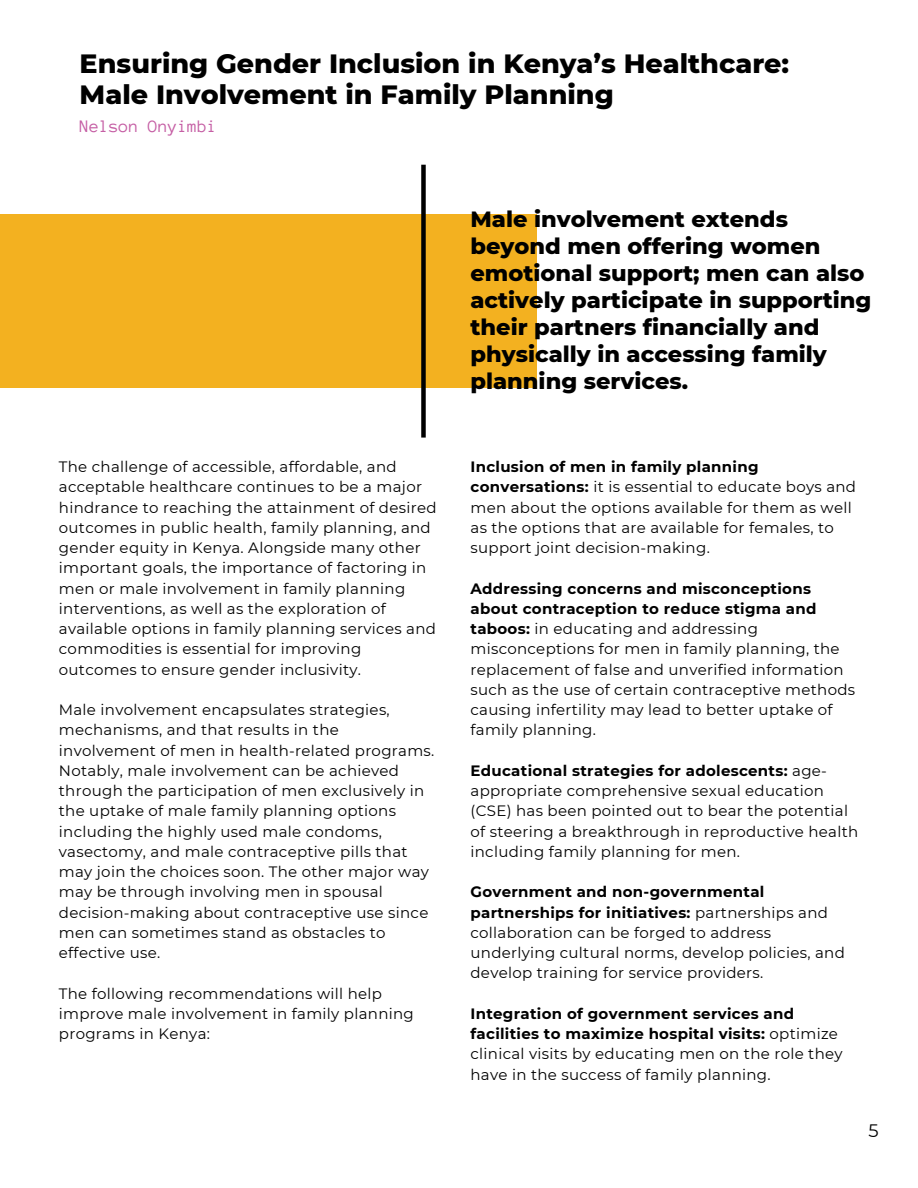
<style>
.page{position:relative;width:918px;height:1188px;background:#fff}
.page>*{position:absolute;margin:0;border:0;box-sizing:border-box;transform-origin:0 0}
.t1{font:800 27px/31.5px "Montserrat";color:#000}
.t2{font:800 22.5px/27px "Montserrat";color:#000}
.t3{font:18px "Anonymous Pro";color:#c55ea4}
.t4{font:18px "Montserrat";color:#000}
.t5{font:15px/20.2px "Montserrat";letter-spacing:.02em;color:#000}
.s1{font-weight:700}
</style>
<div class="page">
<div style="left:0;top:214px;width:537px;height:174px;background:#f3b120"></div>
<div style="left:421px;top:165px;width:5px;height:273px;background:#000"></div>
<h3 class="t1" style="left:80px;top:47px;width:711px">Ensuring Gender Inclusion in Kenya’s Healthcare:<br>Male Involvement in Family Planning</h3>
<h2 class="t3" style="left:80px;top:117px;width:139px">Nelson Onyimbi</h2>
<p class="t5" style="left:59px;top:457px;width:379px">The challenge of accessible, affordable, and acceptable healthcare continues to be a major hindrance to reaching the attainment of desired outcomes in public health, family planning, and gender equity in Kenya. Alongside many other important goals, the importance of factoring in men or male involvement in family planning interventions, as well as the exploration of available options in family planning services and commodities is essential for improving outcomes to ensure gender inclusivity.</p>
<p class="t5" style="left:59px;top:700px;width:377px">Male involvement encapsulates strategies, mechanisms, and that results in the involvement of men in health-related programs.<br>Notably, male involvement can be achieved through the participation of men exclusively in the uptake of male family planning options including the highly used male condoms, vasectomy, and male contraceptive pills that may join the choices soon. The other major way may be through involving men in spousal decision-making about contraceptive use since men can sometimes stand as obstacles to effective use.</p>
<p class="t5" style="left:59px;top:983px;width:356px">The following recommendations will help improve male involvement in family planning programs in Kenya:</p>
<h1 class="t2" style="left:471px;top:205px;width:402px">Male involvement extends beyond men offering women emotional support; men can also actively participate in supporting their partners financially and physically in accessing family planning services.</h1>
<p class="t5" style="left:471px;top:457px;width:387px"><span class="s1">Inclusion of men in family planning conversations:</span> it is essential to educate boys and men about the options available for them as well as the options that are available for females, to support joint decision-making.</p>
<p class="t5" style="left:471px;top:578px;width:386px"><span class="s1">Addressing concerns and misconceptions about contraception to reduce stigma and taboos:</span> in educating and addressing misconceptions for men in family planning, the replacement of false and unverified information such as the use of certain contraceptive methods causing infertility may lead to better uptake of family planning.</p>
<p class="t5" style="left:471px;top:760px;width:389px"><span class="s1">Educational strategies for adolescents:</span> age&shy;appropriate comprehensive sexual education (CSE) has been pointed out to bear the potential of steering a breakthrough in reproductive health including family planning for men.</p>
<p class="t5" style="left:471px;top:882px;width:376px"><span class="s1">Government and non-governmental partnerships for initiatives:</span> partnerships and collaboration can be forged to address underlying cultural norms, develop policies, and develop training for service providers.</p>
<p class="t5" style="left:471px;top:1003px;width:374px"><span class="s1">Integration of government services and facilities to maximize hospital visits:</span> optimize clinical visits by educating men on the role they have in the success of family planning.</p>
<p class="t4" style="left:868px;top:1119px;width:12px">5</p>
</div>
